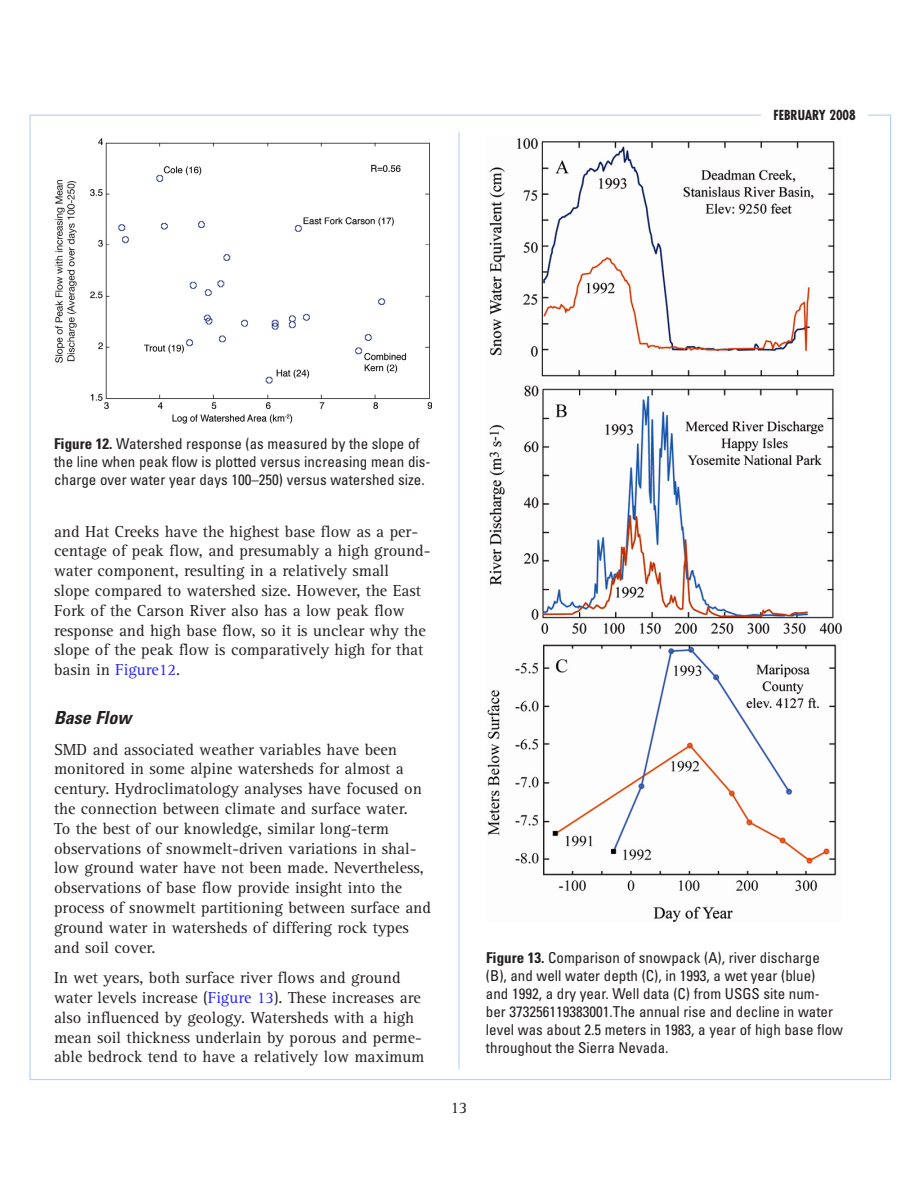
<style>
.page{position:relative;width:918px;height:1188px;background:#fff}
.page>*{position:absolute;margin:0;border:0;box-sizing:border-box;transform-origin:0 0}
.Subhead_3_italic{font:italic 700 condensed 18px "Univers";color:#231f20}
.Text{font:16.5px/19.8px "Rotis Serif";color:#231f20}
.Figure_Caption{font:condensed 15px/18px "Univers";color:#231f20}
.t1{font:700 condensed 13.5px "Futura";color:#231f20}
.s1{font-weight:700}
.s2{color:#2523ff}
</style>
<div class="page">
<hr style="left:459px;top:132px;width:1px;height:937px;background:#acc8ff">
<img style="left:55px;top:138px;width:377px;height:286px">
<img style="left:487px;top:138px;width:355px;height:784px">
<p class="t1" style="left:773px;top:107px;width:84px">FEBRUARY 2008</p>
<p class="Figure_Caption" style="left:54px;top:434px;width:378px"><span class="s1">Figure 12.</span> Watershed response (as measured by the slope of the line when peak flow is plotted versus increasing mean dis&shy;charge over water year days 100–250) versus watershed size.</p>
<p class="Text" style="left:54px;top:522px;width:378px">and Hat Creeks have the highest base flow as a per&shy;centage of peak flow, and presumably a high ground&shy;water component, resulting in a relatively small<br>slope compared to watershed size. However, the East Fork of the Carson River also has a low peak flow response and high base flow, so it is unclear why the slope of the peak flow is comparatively high for that basin in <span class="s2">Figure12</span>.</p>
<p class="Subhead_3_italic" style="left:54px;top:707px;width:79px">Base Flow</p>
<p class="Text" style="left:54px;top:740px;width:379px">SMD and associated weather variables have been monitored in some alpine watersheds for almost a century. Hydroclimatology analyses have focused on the connection between climate and surface water.<br>To the best of our knowledge, similar long-term observations of snowmelt-driven variations in shal&shy;low ground water have not been made. Nevertheless, observations of base flow provide insight into the process of snowmelt partitioning between surface and ground water in watersheds of differing rock types and soil cover.</p>
<p class="Text" style="left:54px;top:968px;width:372px">In wet years, both surface river flows and ground water levels increase (<span class="s2">Figure 13</span>). These increases are also influenced by geology. Watersheds with a high mean soil thickness underlain by porous and perme&shy;able bedrock tend to have a relatively low maximum</p>
<p class="Text" style="left:450px;top:1098px;width:19px">13</p>
<p class="Figure_Caption" style="left:486px;top:948px;width:359px"><span class="s1">Figure 13.</span> Comparison of snowpack (A), river discharge (B), and well water depth (C), in 1993, a wet year (blue)<br>and 1992, a dry year. Well data (C) from USGS site num&shy;ber 373256119383001.The annual rise and decline in water level was about 2.5 meters in 1983, a year of high base flow throughout the Sierra Nevada.</p>
</div>
